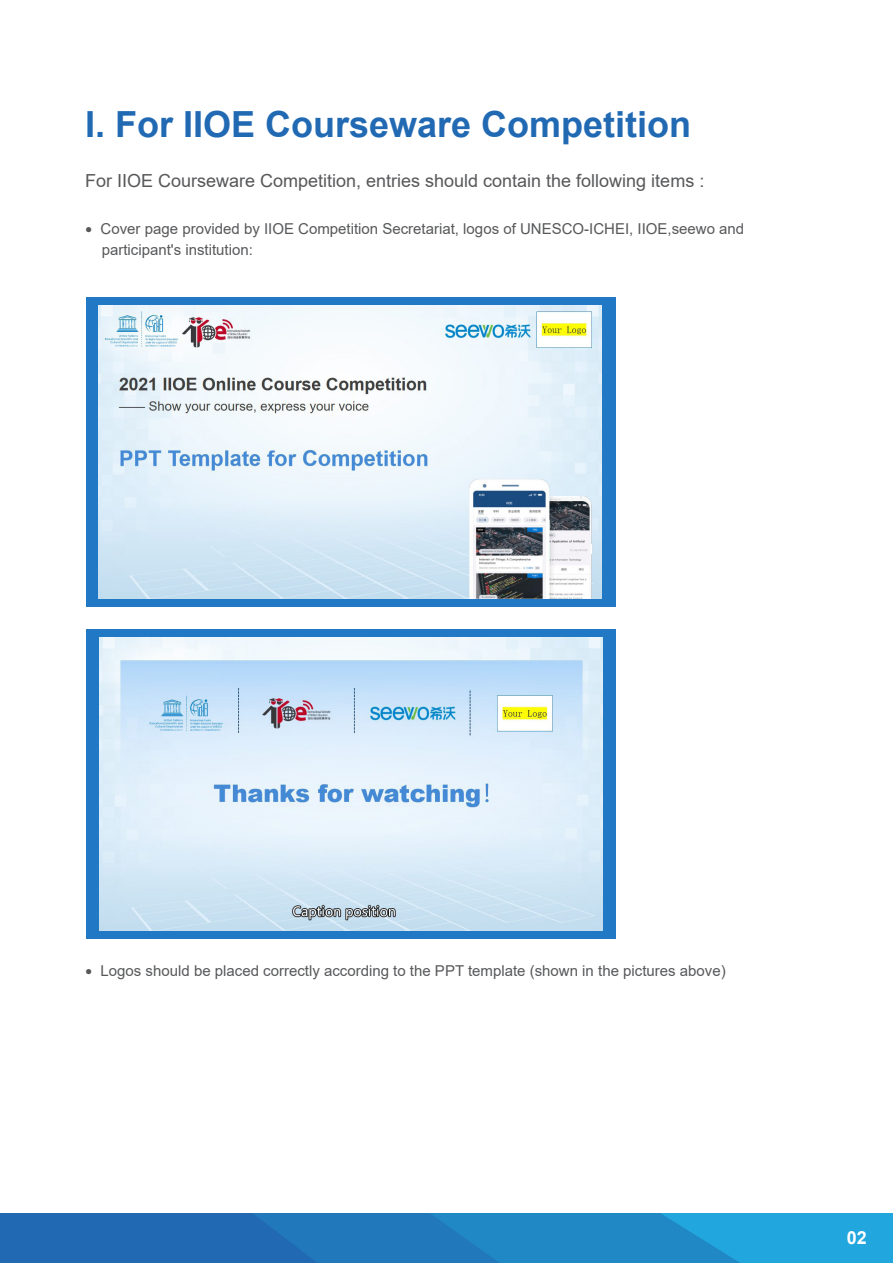
<style>
.page{position:relative;width:893px;height:1263px;background:#fff}
.page>*{position:absolute;margin:0;border:0;box-sizing:border-box;transform-origin:0 0}
.t1{font:700 36px "Arial";color:#216ab3}
.t2{font:18px "Arial";color:#57585a}
.t3{font:700 18px "Arial";color:#fff}
.t4{font:15px "Arial";color:#57585a}
.s1{font-size:12px}
</style>
<div class="page">
<div style="left:86px;top:298px;width:529px;height:309px;background:#2179c6"></div>
<div style="left:86px;top:629px;width:529px;height:309px;background:#2179c6"></div>
<img style="left:98px;top:306px;width:503px;height:293px">
<img style="left:100px;top:637px;width:503px;height:293px">
<div style="left:0;top:1213px;width:893px;height:50px;background:#21a7dd"></div>
<svg style="left:0;top:1213px;width:740px;height:50px;background:#217abd"></svg>
<p class="t1" style="left:85px;top:99px;width:608px">I. For IIOE Courseware Competition</p>
<p class="t2" style="left:85px;top:169px;width:621px">For IIOE Courseware Competition, entries should contain the following items :</p>
<p class="t4" style="left:85px;top:219px;width:661px"><span class="s1">●</span> Cover page provided by IIOE Competition Secretariat, logos of UNESCO-ICHEI, IIOE,seewo and</p>
<p class="t4" style="left:102px;top:239px;width:153px">participant's institution:</p>
<p class="t4" style="left:85px;top:960px;width:642px"><span class="s1">●</span> Logos should be placed correctly according to the PPT template (shown in the pictures above)</p>
<p class="t3" style="left:847px;top:1225px;width:22px">02</p>
</div>
